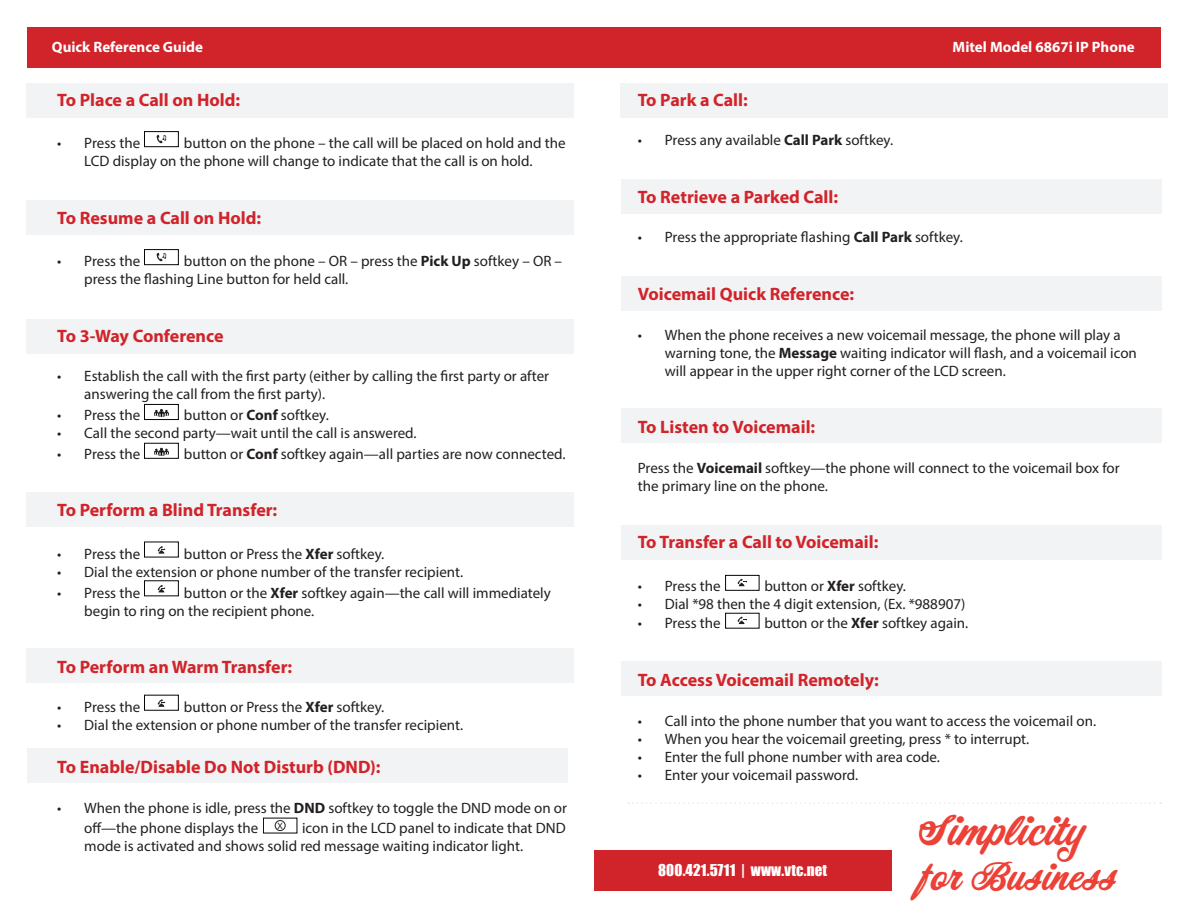
<style>
.page{position:relative;width:1188px;height:918px;background:#fff}
.page>*{position:absolute;margin:0;border:0;box-sizing:border-box;transform-origin:0 0}
.t1{font:39px "Corner Store JF";color:#ec4137}
.t2{font:36px "Corner Store JF";color:#ec4137}
.Titles{font:700 18px "Myriad Pro";color:#d1232a}
.t3{font:15px/18px "Myriad Pro";color:#231f20}
.t4{font:700 15px "Myriad Pro";color:#fff}
.t5{font:15px "Impact";letter-spacing:.01em;color:#fff}
.t6{font:9.9px "Helvetica Neue";color:#231f20}
.t7{font:8.7px "Helvetica Neue";color:#231f20}
.s1{font-weight:700}
</style>
<div class="page">
<div style="left:27px;top:748px;width:540px;height:35px;background:#f2f3f4"></div>
<div style="left:621px;top:661px;width:540px;height:35px;background:#f2f3f4"></div>
<div style="left:621px;top:526px;width:540px;height:34px;background:#f2f3f4"></div>
<div style="left:621px;top:408px;width:540px;height:35px;background:#f2f3f4"></div>
<div style="left:621px;top:276px;width:540px;height:35px;background:#f2f3f4"></div>
<div style="left:621px;top:180px;width:540px;height:34px;background:#f2f3f4"></div>
<div style="left:621px;top:83px;width:547px;height:34px;background:#f2f3f4"></div>
<div style="left:27px;top:648px;width:547px;height:35px;background:#f2f3f4"></div>
<div style="left:27px;top:493px;width:547px;height:34px;background:#f2f3f4"></div>
<div style="left:27px;top:320px;width:547px;height:34px;background:#f2f3f4"></div>
<div style="left:27px;top:200px;width:547px;height:34px;background:#f2f3f4"></div>
<div style="left:27px;top:83px;width:547px;height:34px;background:#f2f3f4"></div>
<svg style="left:157px;top:135px;width:9px;height:8px"></svg>
<div style="left:144px;top:131px;width:35px;height:16px;border:1px solid #050504"></div>
<svg style="left:157px;top:253px;width:9px;height:8px"></svg>
<div style="left:144px;top:249px;width:35px;height:16px;border:1px solid #050504"></div>
<svg style="left:154px;top:409px;width:15px;height:8px"></svg>
<div style="left:144px;top:404px;width:35px;height:16px;border:1px solid #050504"></div>
<svg style="left:154px;top:447px;width:15px;height:9px"></svg>
<div style="left:144px;top:443px;width:35px;height:16px;border:1px solid #050504"></div>
<svg style="left:158px;top:546px;width:7px;height:8px"></svg>
<div style="left:144px;top:542px;width:35px;height:15px;border:1px solid #050504"></div>
<svg style="left:158px;top:585px;width:7px;height:7px"></svg>
<div style="left:144px;top:580px;width:35px;height:16px;border:1px solid #050504"></div>
<svg style="left:158px;top:699px;width:7px;height:8px"></svg>
<div style="left:144px;top:695px;width:35px;height:16px;border:1px solid #050504"></div>
<svg style="left:263px;top:817px;width:34px;height:16px"></svg>
<div style="left:275px;top:820px;width:10px;height:11px;border:1px solid #231f20;border-radius:50%"></div>
<svg style="left:725px;top:574px;width:35px;height:17px"></svg>
<svg style="left:738px;top:579px;width:9px;height:7px"></svg>
<div style="left:725px;top:575px;width:34px;height:16px;border:1px solid #050504"></div>
<svg style="left:738px;top:617px;width:9px;height:7px"></svg>
<div style="left:27px;top:27px;width:1134px;height:41px;background:#d1232a"></div>
<svg style="left:628px;top:802px;width:533px;height:2px"></svg>
<div style="left:594px;top:851px;width:297px;height:40px;background:#d1232a"></div>
<p class="t4" style="left:52px;top:37px;width:153px">Quick Reference Guide</p>
<p class="t4" style="left:953px;top:37px;width:184px">Mitel Model 6867i IP Phone</p>
<p class="Titles" style="left:57px;top:88px;width:184px">To Place a Call on Hold:</p>
<p class="t3" style="left:57px;top:134px;width:84px">• Press the</p>
<p class="t3" style="left:84px;top:134px;width:483px;text-indent:100px">button on the phone – the call will be placed on hold and the<br>LCD display on the phone will change to indicate that the call is on hold.</p>
<p class="Titles" style="left:57px;top:206px;width:205px">To Resume a Call on Hold:</p>
<p class="t3" style="left:57px;top:252px;width:84px">• Press the</p>
<p class="t3" style="left:84px;top:252px;width:479px;text-indent:100px">button on the phone – OR – press the <span class="s1">Pick Up</span> softkey – OR – press the flashing Line button for held call.</p>
<p class="Titles" style="left:57px;top:324px;width:168px">To 3-Way Conference</p>
<p class="t3" style="left:84px;top:367px;width:466px;text-indent:-27px">• Establish the call with the first party (either by calling the first party or after answering the call from the first party).</p>
<p class="t3" style="left:57px;top:406px;width:84px">• Press the</p>
<p class="t3" style="left:184px;top:406px;width:146px">button or <span class="s1">Conf</span> softkey.</p>
<p class="t3" style="left:57px;top:424px;width:361px">• Call the second party—wait until the call is answered.</p>
<p class="t3" style="left:57px;top:445px;width:84px">• Press the</p>
<p class="t3" style="left:184px;top:445px;width:383px">button or <span class="s1">Conf</span> softkey again—all parties are now connected.</p>
<p class="Titles" style="left:57px;top:499px;width:221px">To Perform a Blind Transfer:</p>
<p class="t3" style="left:57px;top:545px;width:84px">• Press the</p>
<p class="t3" style="left:184px;top:545px;width:202px">button or Press the <span class="s1">Xfer</span> softkey.</p>
<p class="t3" style="left:57px;top:563px;width:407px">• Dial the extension or phone number of the transfer recipient.</p>
<p class="t3" style="left:57px;top:583px;width:84px">• Press the</p>
<p class="t3" style="left:84px;top:583px;width:468px;text-indent:100px">button or the <span class="s1">Xfer</span> softkey again—the call will immediately begin to ring on the recipient phone.</p>
<p class="Titles" style="left:57px;top:655px;width:236px">To Perform an Warm Transfer:</p>
<p class="t3" style="left:57px;top:698px;width:84px">• Press the</p>
<p class="t3" style="left:184px;top:698px;width:202px">button or Press the <span class="s1">Xfer</span> softkey.</p>
<p class="t3" style="left:57px;top:716px;width:407px">• Dial the extension or phone number of the transfer recipient.</p>
<p class="Titles" style="left:57px;top:755px;width:325px">To Enable/Disable Do Not Disturb (DND):</p>
<p class="t3" style="left:84px;top:797px;width:484px;line-height:20.5px;text-indent:-27px">• When the phone is idle, press the <span class="s1">DND</span> softkey to toggle the DND mode on or off—the phone displays the</p>
<p class="t6" style="left:273px;top:797px;width:16px">OK</p>
<p class="t7" style="left:277px;top:819px;width:7px">X</p>
<p class="t3" style="left:84px;top:819px;width:483px;text-indent:218px">icon in the LCD panel to indicate that DND mode is activated and shows solid red message waiting indicator light.</p>
<p class="Titles" style="left:638px;top:88px;width:111px">To Park a Call:</p>
<p class="t3" style="left:638px;top:131px;width:257px">• Press any available <span class="s1">Call Park</span> softkey.</p>
<p class="Titles" style="left:638px;top:185px;width:202px">To Retrieve a Parked Call:</p>
<p class="t3" style="left:638px;top:228px;width:326px">• Press the appropriate flashing <span class="s1">Call Park</span> softkey.</p>
<p class="Titles" style="left:638px;top:282px;width:218px">Voicemail Quick Reference:</p>
<p class="t3" style="left:665px;top:325px;width:474px;text-indent:-27px">• When the phone receives a new voicemail message, the phone will play a warning tone, the <span class="s1">Message</span> waiting indicator will flash, and a voicemail icon will appear in the upper right corner of the LCD screen.</p>
<p class="Titles" style="left:638px;top:415px;width:179px">To Listen to Voicemail:</p>
<p class="t3" style="left:638px;top:459px;width:483px">Press the <span class="s1">Voicemail</span> softkey—the phone will connect to the voicemail box for the primary line on the phone.</p>
<p class="Titles" style="left:638px;top:531px;width:242px">To Transfer a Call to Voicemail:</p>
<p class="t3" style="left:638px;top:576px;width:84px">• Press the</p>
<p class="t3" style="left:764px;top:576px;width:143px">button or <span class="s1">Xfer</span> softkey.</p>
<p class="t3" style="left:638px;top:594px;width:329px">• Dial *98 then the 4 digit extension, (Ex. *988907)</p>
<p class="t3" style="left:638px;top:614px;width:84px">• Press the</p>
<p class="t3" style="left:764px;top:614px;width:205px">button or the <span class="s1">Xfer</span> softkey again.</p>
<p class="Titles" style="left:638px;top:668px;width:243px">To Access Voicemail Remotely:</p>
<p class="t3" style="left:638px;top:711px;width:460px">• Call into the phone number that you want to access the voicemail on.</p>
<p class="t3" style="left:638px;top:729px;width:393px">• When you hear the voicemail greeting, press * to interrupt.</p>
<p class="t3" style="left:638px;top:747px;width:304px">• Enter the full phone number with area code.</p>
<p class="t3" style="left:638px;top:765px;width:222px">• Enter your voicemail password.</p>
<p class="t5" style="left:658px;top:858px;width:170px">800.421.5711 | WWW.VTC.NET</p>
<h1 class="t1" style="left:918px;top:802px;width:167px">Simplicity</h1>
<h2 class="t2" style="left:918px;top:850px;width:199px">for Business</h2>
</div>
